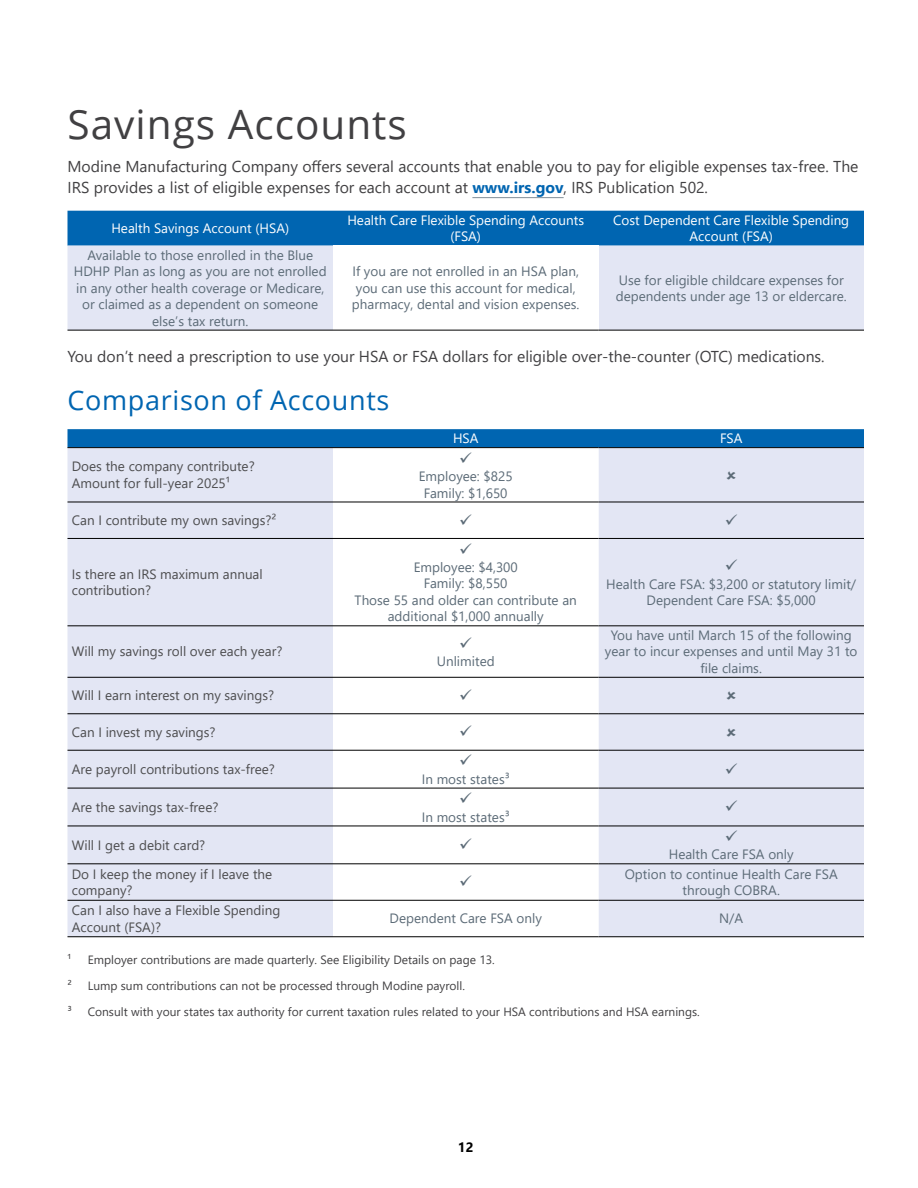
<style>
.page{position:relative;width:918px;height:1188px;background:#fff}
.page>*{position:absolute;margin:0;border:0;box-sizing:border-box;transform-origin:0 0}
.t1{font:40.5px "Open Sans";letter-spacing:.025em;color:#414042}
.t2{font:27px "Open Sans";letter-spacing:.025em;color:#0065b1}
.t3{font:15.75px/21px "Segoe UI";color:#414042}
.t4{font:13.5px/16.5px "Segoe UI";color:#5c6b77;text-align:center}
.t5{font:13.5px/16.5px "Segoe UI";color:#4d4d4f}
.t6{font:13.5px/16.5px "Segoe UI";color:#fff;text-align:center}
.t7{font:700 13.5px "Segoe UI";color:#000}
.t8{font:12px "Segoe UI";color:#414042}
.s1{font-weight:700;color:#0065b1}
</style>
<div class="page">
<hr style="left:472px;top:197px;width:92px;height:1px;background:#828e98">
<div style="left:68px;top:211px;width:796px;height:35px;background:#0065b1"></div>
<div style="left:68px;top:246px;width:796px;height:84px;background:#e3e6f4"></div>
<div style="left:333px;top:246px;width:265px;height:84px;background:#fff"></div>
<hr style="left:68px;top:330px;width:265px;height:1px;background:#000">
<hr style="left:333px;top:330px;width:265px;height:1px;background:#000">
<hr style="left:598px;top:330px;width:266px;height:1px;background:#000">
<div style="left:68px;top:463px;width:796px;height:473px;background:#e3e6f4"></div>
<svg style="left:333px;top:463px;width:265px;height:473px"></svg>
<hr style="left:68px;top:502px;width:265px;height:1px;background:#000">
<hr style="left:333px;top:502px;width:265px;height:1px;background:#000">
<hr style="left:598px;top:502px;width:266px;height:1px;background:#000">
<hr style="left:68px;top:538px;width:265px;height:1px;background:#000">
<hr style="left:333px;top:538px;width:265px;height:1px;background:#000">
<hr style="left:598px;top:538px;width:266px;height:1px;background:#000">
<hr style="left:68px;top:626px;width:265px;height:1px;background:#000">
<hr style="left:333px;top:626px;width:265px;height:1px;background:#000">
<hr style="left:598px;top:626px;width:266px;height:1px;background:#000">
<hr style="left:68px;top:750px;width:265px;height:1px;background:#000">
<hr style="left:333px;top:750px;width:265px;height:1px;background:#000">
<hr style="left:598px;top:750px;width:266px;height:1px;background:#000">
<hr style="left:68px;top:788px;width:265px;height:1px;background:#000">
<hr style="left:333px;top:788px;width:265px;height:1px;background:#000">
<hr style="left:598px;top:788px;width:266px;height:1px;background:#000">
<hr style="left:68px;top:826px;width:265px;height:1px;background:#000">
<hr style="left:333px;top:826px;width:265px;height:1px;background:#000">
<hr style="left:598px;top:826px;width:266px;height:1px;background:#000">
<hr style="left:68px;top:864px;width:265px;height:1px;background:#000">
<hr style="left:333px;top:864px;width:265px;height:1px;background:#000">
<hr style="left:598px;top:864px;width:266px;height:1px;background:#000">
<hr style="left:68px;top:900px;width:265px;height:1px;background:#000">
<hr style="left:333px;top:900px;width:265px;height:1px;background:#000">
<hr style="left:598px;top:900px;width:266px;height:1px;background:#000">
<hr style="left:68px;top:936px;width:265px;height:1px;background:#000">
<hr style="left:333px;top:936px;width:265px;height:1px;background:#000">
<hr style="left:598px;top:936px;width:266px;height:1px;background:#000">
<hr style="left:68px;top:677px;width:265px;height:1px;background:#000">
<hr style="left:333px;top:677px;width:265px;height:1px;background:#000">
<hr style="left:598px;top:677px;width:266px;height:1px;background:#000">
<hr style="left:68px;top:714px;width:265px;height:1px;background:#000">
<hr style="left:333px;top:714px;width:265px;height:1px;background:#000">
<hr style="left:598px;top:714px;width:266px;height:1px;background:#000">
<svg style="left:727px;top:471px;width:9px;height:8px"></svg>
<svg style="left:727px;top:692px;width:9px;height:8px"></svg>
<svg style="left:727px;top:728px;width:9px;height:8px"></svg>
<svg style="left:68px;top:429px;width:796px;height:34px;background:#699fcb"></svg>
<svg style="left:460px;top:514px;width:12px;height:11px"></svg>
<svg style="left:726px;top:514px;width:11px;height:11px"></svg>
<svg style="left:460px;top:543px;width:12px;height:10px"></svg>
<svg style="left:726px;top:559px;width:11px;height:11px"></svg>
<svg style="left:460px;top:637px;width:12px;height:11px"></svg>
<svg style="left:460px;top:689px;width:12px;height:11px"></svg>
<svg style="left:460px;top:726px;width:12px;height:10px"></svg>
<svg style="left:460px;top:754px;width:12px;height:11px"></svg>
<svg style="left:726px;top:763px;width:11px;height:10px"></svg>
<svg style="left:460px;top:792px;width:12px;height:11px"></svg>
<svg style="left:726px;top:801px;width:11px;height:10px"></svg>
<svg style="left:460px;top:838px;width:12px;height:11px"></svg>
<svg style="left:726px;top:830px;width:11px;height:11px"></svg>
<svg style="left:460px;top:876px;width:12px;height:10px"></svg>
<h1 class="t1" style="left:68px;top:97px;width:341px">Savings Accounts</h1>
<p class="t3" style="left:68px;top:155px;width:793px">Modine Manufacturing Company offers several accounts that enable you to pay for eligible expenses tax-free. The<br>IRS provides a list of eligible expenses for each account at <span class="s1">www.irs.gov</span>, IRS Publication 502.</p>
<p class="t6" style="left:111px;top:219px;width:179px">Health Savings Account (HSA)</p>
<p class="t6" style="left:347px;top:211px;width:238px">Health Care Flexible Spending Accounts (FSA)</p>
<p class="t6" style="left:613px;top:211px;width:238px">Cost Dependent Care Flexible Spending<br>Account (FSA)</p>
<p class="t4" style="left:74px;top:246px;width:254px">Available to those enrolled in the Blue HDHP Plan as long as you are not enrolled in any other health coverage or Medicare, or claimed as a dependent on someone else’s tax return.</p>
<p class="t4" style="left:352px;top:262px;width:229px;text-align:left">If you are not enrolled in an HSA plan, you can use this account for medical, pharmacy, dental and vision expenses.</p>
<p class="t4" style="left:616px;top:270px;width:232px;text-align:left">Use for eligible childcare expenses for dependents under age 13 or eldercare.</p>
<p class="t3" style="left:68px;top:345px;width:759px">You don’t need a prescription to use your HSA or FSA dollars for eligible over-the-counter (OTC) medications.</p>
<h2 class="t2" style="left:68px;top:382px;width:323px">Comparison of Accounts</h2>
<p class="t6" style="left:453px;top:429px;width:27px">HSA</p>
<p class="t6" style="left:720px;top:429px;width:24px">FSA</p>
<p class="t5" style="left:72px;top:457px;width:184px">Does the company contribute?<br>Amount for full-year 2025¹</p>
<p class="t4" style="left:419px;top:467px;width:95px">Employee: $825<br>Family: $1,650</p>
<p class="t5" style="left:72px;top:511px;width:206px">Can I contribute my own savings?²</p>
<p class="t5" style="left:72px;top:565px;width:192px">Is there an IRS maximum annual contribution?</p>
<p class="t4" style="left:355px;top:558px;width:224px">Employee: $4,300<br>Family: $8,550<br>Those 55 and older can contribute an additional $1,000 annually</p>
<p class="t5" style="left:72px;top:642px;width:212px">Will my savings roll over each year?</p>
<p class="t5" style="left:72px;top:686px;width:204px">Will I earn interest on my savings?</p>
<p class="t5" style="left:72px;top:723px;width:145px">Can I invest my savings?</p>
<p class="t5" style="left:72px;top:760px;width:205px">Are payroll contributions tax-free?</p>
<p class="t5" style="left:72px;top:798px;width:148px">Are the savings tax-free?</p>
<p class="t5" style="left:72px;top:836px;width:135px">Will I get a debit card?</p>
<p class="t4" style="left:437px;top:652px;width:59px">Unlimited</p>
<p class="t4" style="left:422px;top:770px;width:89px">In most states³</p>
<p class="t4" style="left:422px;top:807px;width:89px">In most states³</p>
<p class="t4" style="left:606px;top:574px;width:251px">Health Care FSA: $3,200 or statutory limit/<br>Dependent Care FSA: $5,000</p>
<p class="t4" style="left:605px;top:626px;width:254px">You have until March 15 of the following year to incur expenses and until May 31 to file claims.</p>
<p class="t4" style="left:669px;top:845px;width:126px">Health Care FSA only</p>
<p class="t5" style="left:72px;top:864px;width:202px">Do I keep the money if I leave the company?</p>
<p class="t4" style="left:625px;top:864px;width:214px">Option to continue Health Care FSA through COBRA.</p>
<p class="t5" style="left:72px;top:901px;width:210px">Can I also have a Flexible Spending<br>Account (FSA)?</p>
<p class="t4" style="left:390px;top:909px;width:154px">Dependent Care FSA only</p>
<p class="t4" style="left:719px;top:909px;width:26px">N/A</p>
<p class="t8" style="left:68px;top:949px;width:6px">¹</p>
<p class="t8" style="left:88px;top:949px;width:409px">Employer contributions are made quarterly. See Eligibility Details on page 13.</p>
<p class="t8" style="left:68px;top:974px;width:6px">²</p>
<p class="t8" style="left:88px;top:974px;width:379px">Lump sum contributions can not be processed through Modine payroll.</p>
<p class="t8" style="left:68px;top:1000px;width:6px">³</p>
<p class="t8" style="left:88px;top:1000px;width:614px">Consult with your states tax authority for current taxation rules related to your HSA contributions and HSA earnings.</p>
<p class="t7" style="left:458px;top:1135px;width:17px">12</p>
</div>
